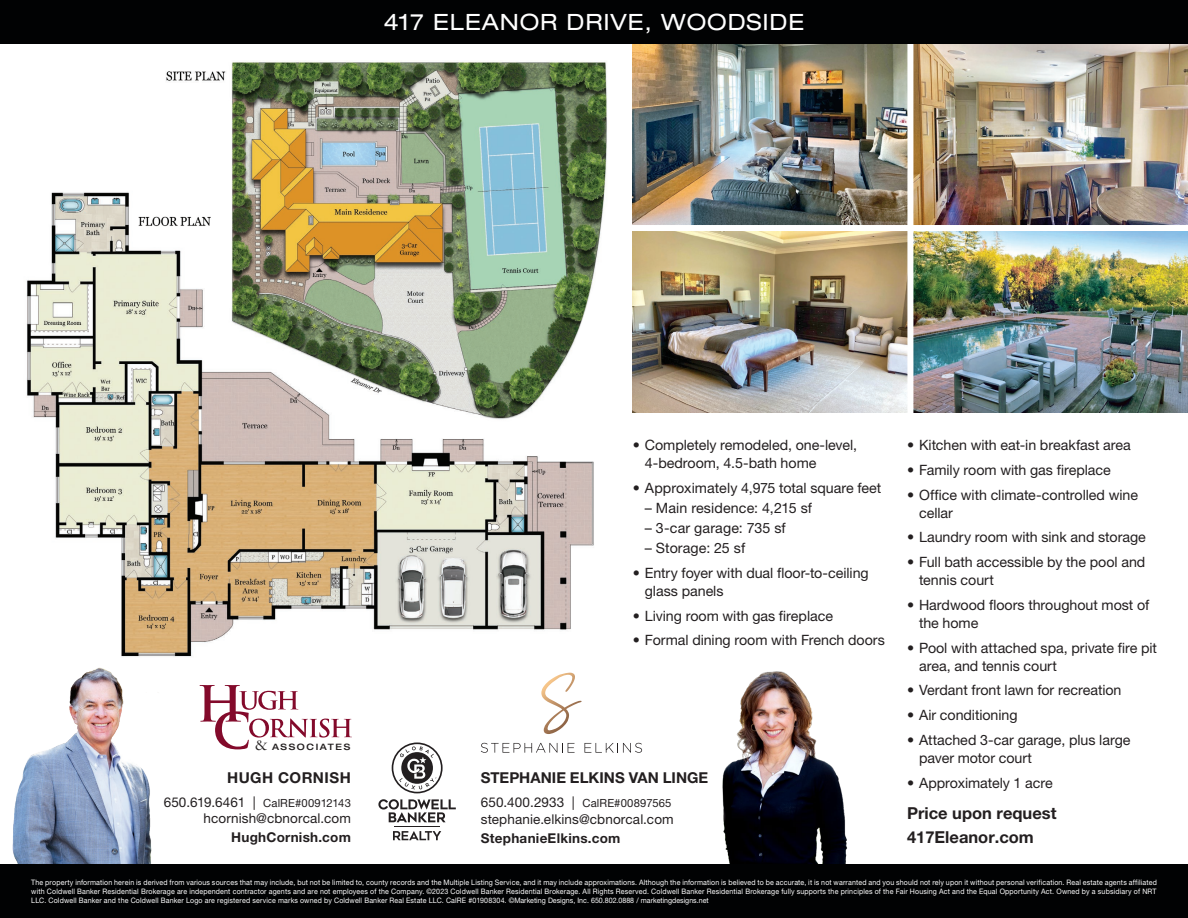
<style>
.page{position:relative;width:1188px;height:918px;background:#fff}
.page>*{position:absolute;margin:0;border:0;box-sizing:border-box;transform-origin:0 0}
.Addres{font:expanded 22.5px "Helvetica Neue LT Pro";letter-spacing:.04em;color:#fff}
.body{font:700 16.5px/24px "Helvetica Neue LT Pro";color:#231f20}
.t1{font:700 15px "Helvetica Neue LT Pro";letter-spacing:.005em;color:#231f20}
.t2{font:700 15px "Helvetica Neue LT Pro";letter-spacing:.035em;color:#231f20}
.t3{font:14.25px/18px "Helvetica Neue LT Pro";letter-spacing:-.005em;color:#231f20}
.t4{font:13.5px "Helvetica Neue LT Pro";letter-spacing:.01em;color:#231f20}
.t5{font:700 13.5px "Helvetica Neue LT Pro";letter-spacing:.02em;color:#231f20}
.t6{font:11.25px "Helvetica Neue LT Pro";letter-spacing:.015em;color:#231f20}
.t7{font:500 expanded 8.85px "Helvetica Neue LT Pro";letter-spacing:.18em;color:#231f20}
.t8{font:7.5px/9px "Helvetica Neue LT Pro";color:#fff;text-align:justify;scale:.94 1}
.s1{font-family:"Garamond Premr Pro Disp";font-weight:400;font-stretch:normal;font-size:16.8px}
.s2{font-size:13.5px}
</style>
<div class="page">
<img style="left:633px;top:43px;width:555px;height:370px">
<div style="left:629px;top:225px;width:559px;height:6px;background:#fff"></div>
<div style="left:907px;top:39px;width:6px;height:379px;background:#fff"></div>
<img style="left:26px;top:192px;width:568px;height:465px">
<img style="left:136px;top:214px;width:78px;height:15px">
<div style="left:0;top:0;width:1188px;height:43px;background:#010203"></div>
<svg style="left:200px;top:685px;width:152px;height:64px"></svg>
<svg style="left:481px;top:743px;width:94px;height:10px"></svg>
<svg style="left:584px;top:743px;width:58px;height:10px"></svg>
<svg style="left:541px;top:673px;width:41px;height:61px"></svg>
<img style="left:12px;top:667px;width:140px;height:197px">
<img style="left:722px;top:671px;width:125px;height:193px">
<svg style="left:392px;top:742px;width:51px;height:51px"></svg>
<hr style="left:394px;top:826px;width:46px;height:1px;background:#231f20">
<svg style="left:378px;top:799px;width:78px;height:23px"></svg>
<svg style="left:393px;top:831px;width:48px;height:9px"></svg>
<div style="left:0;top:864px;width:1188px;height:54px;background:#010203"></div>
<img style="left:227px;top:61px;width:380px;height:360px">
<img style="left:166px;top:71px;width:60px;height:10px">
<p class="Addres" style="left:384px;top:9px;width:422px">417 ELEANOR DRIVE, WOODSIDE</p>
<p class="t7" style="left:255px;top:741px;width:96px"><span class="s1">&amp;</span> ASSOCIATES</p>
<p class="t2" style="left:227px;top:768px;width:125px">HUGH CORNISH</p>
<p class="t6" style="left:164px;top:796px;width:189px"><span class="s2">650.619.6461 |</span> CalRE#00912143</p>
<p class="t4" style="left:203px;top:810px;width:149px">hcornish@cbnorcal.com</p>
<p class="t5" style="left:231px;top:829px;width:121px">HughCornish.com</p>
<p class="t3" style="left:645px;top:436px;width:214px;text-indent:-12px">• Completely remodeled, one-level,<br>4-bedroom, 4.5-bath home</p>
<p class="t3" style="left:633px;top:478px;width:250px">• Approximately 4,975 total square feet</p>
<p class="t3" style="left:645px;top:499px;width:169px">– Main residence: 4,215 sf</p>
<p class="t3" style="left:645px;top:519px;width:142px">– 3-car garage: 735 sf</p>
<p class="t3" style="left:645px;top:539px;width:102px">– Storage: 25 sf</p>
<p class="t3" style="left:645px;top:564px;width:225px;text-indent:-12px">• Entry foyer with dual floor-to-ceiling glass panels</p>
<p class="t3" style="left:633px;top:606px;width:202px">• Living room with gas fireplace</p>
<p class="t3" style="left:633px;top:631px;width:254px">• Formal dining room with French doors</p>
<p class="t1" style="left:481px;top:768px;width:229px">STEPHANIE ELKINS VAN LINGE</p>
<p class="t6" style="left:481px;top:796px;width:192px"><span class="s2">650.400.2933 |</span> CalRE#00897565</p>
<p class="t4" style="left:481px;top:811px;width:194px">stephanie.elkins@cbnorcal.com</p>
<p class="t5" style="left:481px;top:830px;width:141px">StephanieElkins.com</p>
<p class="t3" style="left:907px;top:436px;width:225px">• Kitchen with eat-in breakfast area</p>
<p class="t3" style="left:907px;top:460px;width:205px">• Family room with gas fireplace</p>
<p class="t3" style="left:919px;top:485px;width:220px;text-indent:-12px">• Office with climate-controlled wine cellar</p>
<p class="t3" style="left:907px;top:528px;width:240px">• Laundry room with sink and storage</p>
<p class="t3" style="left:919px;top:553px;width:228px;text-indent:-12px">• Full bath accessible by the pool and tennis court</p>
<p class="t3" style="left:919px;top:595px;width:232px;text-indent:-12px">• Hardwood floors throughout most of the home</p>
<p class="t3" style="left:919px;top:638px;width:240px;text-indent:-12px">• Pool with attached spa, private fire pit area, and tennis court</p>
<p class="t3" style="left:907px;top:681px;width:216px">• Verdant front lawn for recreation</p>
<p class="t3" style="left:907px;top:706px;width:112px">• Air conditioning</p>
<p class="t3" style="left:919px;top:730px;width:213px;text-indent:-12px">• Attached 3-car garage, plus large paver motor court</p>
<p class="t3" style="left:907px;top:773px;width:147px">• Approximately 1 acre</p>
<p class="body" style="left:907px;top:801px;width:151px">Price upon request<br>417Eleanor.com</p>
<p class="t8" style="left:31px;top:877px;width:1199px">The property information herein is derived from various sources that may include, but not be limited to, county records and the Multiple Listing Service, and it may include approximations. Although the information is believed to be accurate, it is not warranted and you should not rely upon it without personal verification. Real estate agents affiliated with Coldwell Banker Residential Brokerage are independent contractor agents and are not employees of the Company. ©2023 Coldwell Banker Residential Brokerage. All Rights Reserved. Coldwell Banker Residential Brokerage fully supports the principles of the Fair Housing Act and the Equal Opportunity Act. Owned by a subsidiary of NRT LLC. Coldwell Banker and the Coldwell Banker Logo are registered service marks owned by Coldwell Banker Real Estate LLC. CalRE #01908304. ©Marketing Designs, Inc. 650.802.0888 / marketingdesigns.net</p>
</div>
